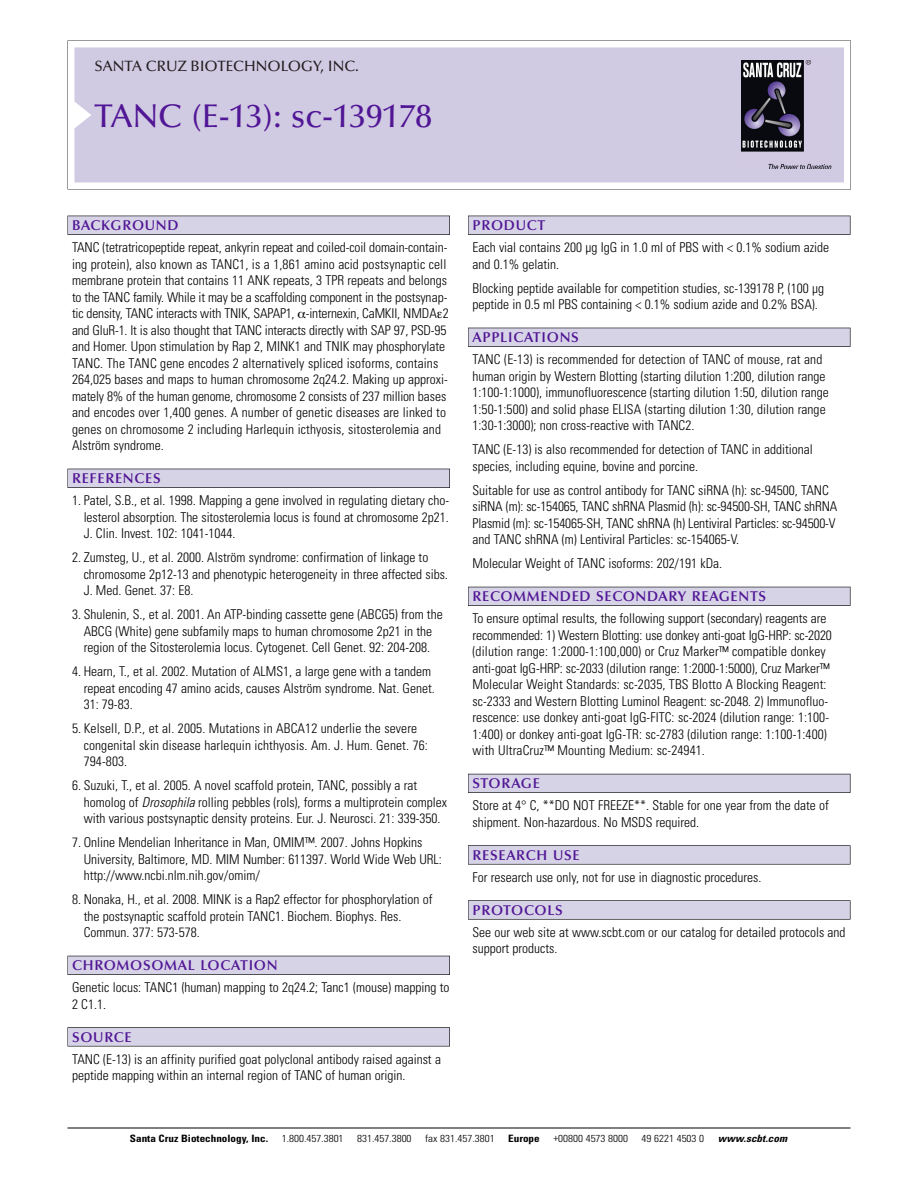
<style>
.page{position:relative;width:918px;height:1188px;background:#fff}
.page>*{position:absolute;margin:0;border:0;box-sizing:border-box;transform-origin:0 0}
.t1{font:500 33px "Optima";color:#511695}
.t2{font:500 15px "Optima";color:#231f20}
.t3{font:600 14.25px "Optima";letter-spacing:.05em;color:#511695}
.t4{font:300 condensed 13.5px/16.5px "Univers";color:#000}
.t5{font:300 condensed 10.2px "Univers";color:#000;scale:1.1 1}
.t6{font:700 condensed 10.2px "Univers";color:#000;scale:1.1 1}
.t7{font:italic 700 condensed 10.2px "Univers";letter-spacing:.005em;color:#000;scale:1.1 1}
.s1{font-style:italic}
</style>
<div class="page">
<svg style="left:68px;top:40px;width:783px;height:149px"></svg>
<div style="left:74px;top:47px;width:770px;height:135px;background:#d1cae3"></div>
<img style="left:741px;top:60px;width:90px;height:108px">
<div style="left:68px;top:216px;width:382px;height:19px;background:#525155"></div>
<div style="left:68px;top:216px;width:381px;height:18px;background:#d7d3e7"></div>
<div style="left:68px;top:469px;width:382px;height:19px;background:#515055"></div>
<div style="left:68px;top:469px;width:381px;height:18px;background:#d7d3e7"></div>
<div style="left:68px;top:956px;width:382px;height:19px;background:#525158"></div>
<div style="left:68px;top:956px;width:381px;height:18px;background:#d7d3e7"></div>
<div style="left:68px;top:1027px;width:382px;height:19px;background:#575759"></div>
<div style="left:68px;top:1028px;width:381px;height:18px;background:#d7d3e7"></div>
<div style="left:468px;top:216px;width:382px;height:19px;background:#525155"></div>
<div style="left:468px;top:216px;width:382px;height:18px;background:#d7d3e7"></div>
<div style="left:468px;top:328px;width:382px;height:19px;background:#515055"></div>
<div style="left:468px;top:328px;width:382px;height:18px;background:#d7d3e7"></div>
<div style="left:468px;top:587px;width:382px;height:19px;background:#525158"></div>
<div style="left:468px;top:587px;width:382px;height:18px;background:#d7d3e7"></div>
<div style="left:468px;top:774px;width:382px;height:19px;background:#54535a"></div>
<div style="left:468px;top:774px;width:382px;height:18px;background:#d7d3e7"></div>
<svg style="left:468px;top:845px;width:382px;height:20px"></svg>
<div style="left:468px;top:846px;width:382px;height:18px;background:#d7d3e7"></div>
<div style="left:468px;top:900px;width:382px;height:20px;background:#666667"></div>
<div style="left:468px;top:901px;width:382px;height:18px;background:#d7d3e7"></div>
<hr style="left:68px;top:1128px;width:782px;height:1px;background:#000">
<p class="t2" style="left:94px;top:61px;width:266px">SANTA CRUZ BIOTECHNOLOGY, INC.</p>
<h1 class="t1" style="left:94px;top:103px;width:339px">TANC (E-13): sc-139178</h1>
<p class="t3" style="left:72px;top:219px;width:108px">BACKGROUND</p>
<p class="t4" style="left:72px;top:240px;width:378px">TANC (tetratricopeptide repeat, ankyrin repeat and coiled-coil domain-contain&shy;ing protein), also known as TANC1, is a 1,861 amino acid postsynaptic cell membrane protein that contains 11 ANK repeats, 3 TPR repeats and belongs to the TANC family. While it may be a scaffolding component in the postsynap&shy;tic density, TANC interacts with TNIK, SAPAP1, -internexin, CaMKII, NMDA 2 and GluR-1. It is also thought that TANC interacts directly with SAP 97, PSD-95 and Homer. Upon stimulation by Rap 2, MINK1 and TNIK may phosphorylate TANC. The TANC gene encodes 2 alternatively spliced isoforms, contains 264,025 bases and maps to human chromosome 2q24.2. Making up approxi&shy;mately 8% of the human genome, chromosome 2 consists of 237 million bases and encodes over 1,400 genes. A number of genetic diseases are linked to genes on chromosome 2 including Harlequin icthyosis, sitosterolemia and Alström syndrome.</p>
<p class="t3" style="left:72px;top:473px;width:90px">REFERENCES</p>
<p class="t4" style="left:84px;top:493px;width:367px;text-align:justify;text-indent:-12px">1. Patel, S.B., et al. 1998. Mapping a gene involved in regulating dietary cho&shy;lesterol absorption. The sitosterolemia locus is found at chromosome 2p21.<br>J. Clin. Invest. 102: 1041-1044.</p>
<p class="t4" style="left:84px;top:550px;width:366px;text-indent:-12px">2. Zumsteg, U., et al. 2000. Alström syndrome: confirmation of linkage to chromosome 2p12-13 and phenotypic heterogeneity in three affected sibs.<br>J. Med. Genet. 37: E8.</p>
<p class="t4" style="left:72px;top:607px;width:372px;text-align:center">3. Shulenin, S., et al. 2001. An ATP-binding cassette gene (ABCG5) from the<br>ABCG (White) gene subfamily maps to human chromosome 2p21 in the region of the Sitosterolemia locus. Cytogenet. Cell Genet. 92: 204-208.</p>
<p class="t4" style="left:84px;top:664px;width:353px;text-indent:-12px">4. Hearn, T., et al. 2002. Mutation of ALMS1, a large gene with a tandem repeat encoding 47 amino acids, causes Alström syndrome. Nat. Genet.<br>31: 79-83.</p>
<p class="t4" style="left:84px;top:721px;width:346px;text-indent:-12px">5. Kelsell, D.P., et al. 2005. Mutations in ABCA12 underlie the severe congenital skin disease harlequin ichthyosis. Am. J. Hum. Genet. 76:<br>794-803.</p>
<p class="t4" style="left:84px;top:778px;width:365px;text-indent:-12px">6. Suzuki, T., et al. 2005. A novel scaffold protein, TANC, possibly a rat homolog of <span class="s1">Drosophila</span> rolling pebbles (rols), forms a multiprotein complex with various postsynaptic density proteins. Eur. J. Neurosci. 21: 339-350.</p>
<p class="t4" style="left:84px;top:835px;width:360px;text-indent:-12px">7. Online Mendelian Inheritance in Man, OMIM™. 2007. Johns Hopkins<br>University, Baltimore, MD. MIM Number: 611397. World Wide Web URL: http://www.ncbi.nlm.nih.gov/omim/</p>
<p class="t4" style="left:84px;top:892px;width:350px;text-indent:-12px">8. Nonaka, H., et al. 2008. MINK is a Rap2 effector for phosphorylation of the postsynaptic scaffold protein TANC1. Biochem. Biophys. Res.<br>Commun. 377: 573-578.</p>
<p class="t3" style="left:72px;top:960px;width:207px">CHROMOSOMAL LOCATION</p>
<p class="t4" style="left:72px;top:980px;width:379px">Genetic locus: TANC1 (human) mapping to 2q24.2; Tanc1 (mouse) mapping to<br>2 C1.1.</p>
<p class="t3" style="left:72px;top:1031px;width:61px">SOURCE</p>
<p class="t4" style="left:72px;top:1052px;width:370px">TANC (E-13) is an affinity purified goat polyclonal antibody raised against a peptide mapping within an internal region of TANC of human origin.</p>
<p class="t3" style="left:473px;top:219px;width:74px">PRODUCT</p>
<p class="t4" style="left:473px;top:240px;width:358px">Each vial contains 200 µg IgG in 1.0 ml of PBS with &lt; 0.1% sodium azide and 0.1% gelatin.</p>
<p class="t4" style="left:473px;top:281px;width:353px">Blocking peptide available for competition studies, sc-139178 P, (100 µg peptide in 0.5 ml PBS containing &lt; 0.1% sodium azide and 0.2% BSA).</p>
<p class="t3" style="left:473px;top:332px;width:108px">APPLICATIONS</p>
<p class="t4" style="left:473px;top:352px;width:358px">TANC (E-13) is recommended for detection of TANC of mouse, rat and human origin by Western Blotting (starting dilution 1:200, dilution range 1:100-1:1000), immunofluorescence (starting dilution 1:50, dilution range 1:50-1:500) and solid phase ELISA (starting dilution 1:30, dilution range 1:30-1:3000); non cross-reactive with TANC2.</p>
<p class="t4" style="left:473px;top:442px;width:342px">TANC (E-13) is also recommended for detection of TANC in additional species, including equine, bovine and porcine.</p>
<p class="t4" style="left:473px;top:483px;width:366px">Suitable for use as control antibody for TANC siRNA (h): sc-94500, TANC siRNA (m): sc-154065, TANC shRNA Plasmid (h): sc-94500-SH, TANC shRNA Plasmid (m): sc-154065-SH, TANC shRNA (h) Lentiviral Particles: sc-94500-V and TANC shRNA (m) Lentiviral Particles: sc-154065-V.</p>
<p class="t4" style="left:473px;top:556px;width:251px">Molecular Weight of TANC isoforms: 202/191 kDa.</p>
<p class="t3" style="left:473px;top:591px;width:295px">RECOMMENDED SECONDARY REAGENTS</p>
<p class="t4" style="left:473px;top:611px;width:361px">To ensure optimal results, the following support (secondary) reagents are recommended: 1) Western Blotting: use donkey anti-goat IgG-HRP: sc-2020 (dilution range: 1:2000-1:100,000) or Cruz Marker™ compatible donkey anti-goat IgG-HRP: sc-2033 (dilution range: 1:2000-1:5000), Cruz Marker™ Molecular Weight Standards: sc-2035, TBS Blotto A Blocking Reagent: sc-2333 and Western Blotting Luminol Reagent: sc-2048. 2) Immunofluo&shy;rescence: use donkey anti-goat IgG-FITC: sc-2024 (dilution range: 1:100- 1:400) or donkey anti-goat IgG-TR: sc-2783 (dilution range: 1:100-1:400) with UltraCruz™ Mounting Medium: sc-24941.</p>
<p class="t3" style="left:473px;top:778px;width:69px">STORAGE</p>
<p class="t4" style="left:473px;top:798px;width:358px">Store at 4° C, **DO NOT FREEZE**. Stable for one year from the date of shipment. Non-hazardous. No MSDS required.</p>
<p class="t3" style="left:473px;top:849px;width:109px">RESEARCH USE</p>
<p class="t4" style="left:473px;top:870px;width:290px">For research use only, not for use in diagnostic procedures.</p>
<p class="t3" style="left:473px;top:904px;width:92px">PROTOCOLS</p>
<p class="t4" style="left:473px;top:925px;width:375px">See our web site at www.scbt.com or our catalog for detailed protocols and support products.</p>
<p class="t6" style="left:130px;top:1135px;width:127px">Santa Cruz Biotechnology, Inc.</p>
<p class="t5" style="left:282px;top:1135px;width:58px">1.800.457.3801</p>
<p class="t5" style="left:357px;top:1135px;width:51px">831.457.3800</p>
<p class="t5" style="left:425px;top:1135px;width:65px">fax 831.457.3801</p>
<p class="t6" style="left:508px;top:1135px;width:30px">Europe</p>
<p class="t5" style="left:553px;top:1135px;width:69px">+00800 4573 8000</p>
<p class="t5" style="left:642px;top:1135px;width:58px">49 6221 4503 0</p>
<p class="t7" style="left:718px;top:1135px;width:64px">www.scbt.com</p>
</div>
